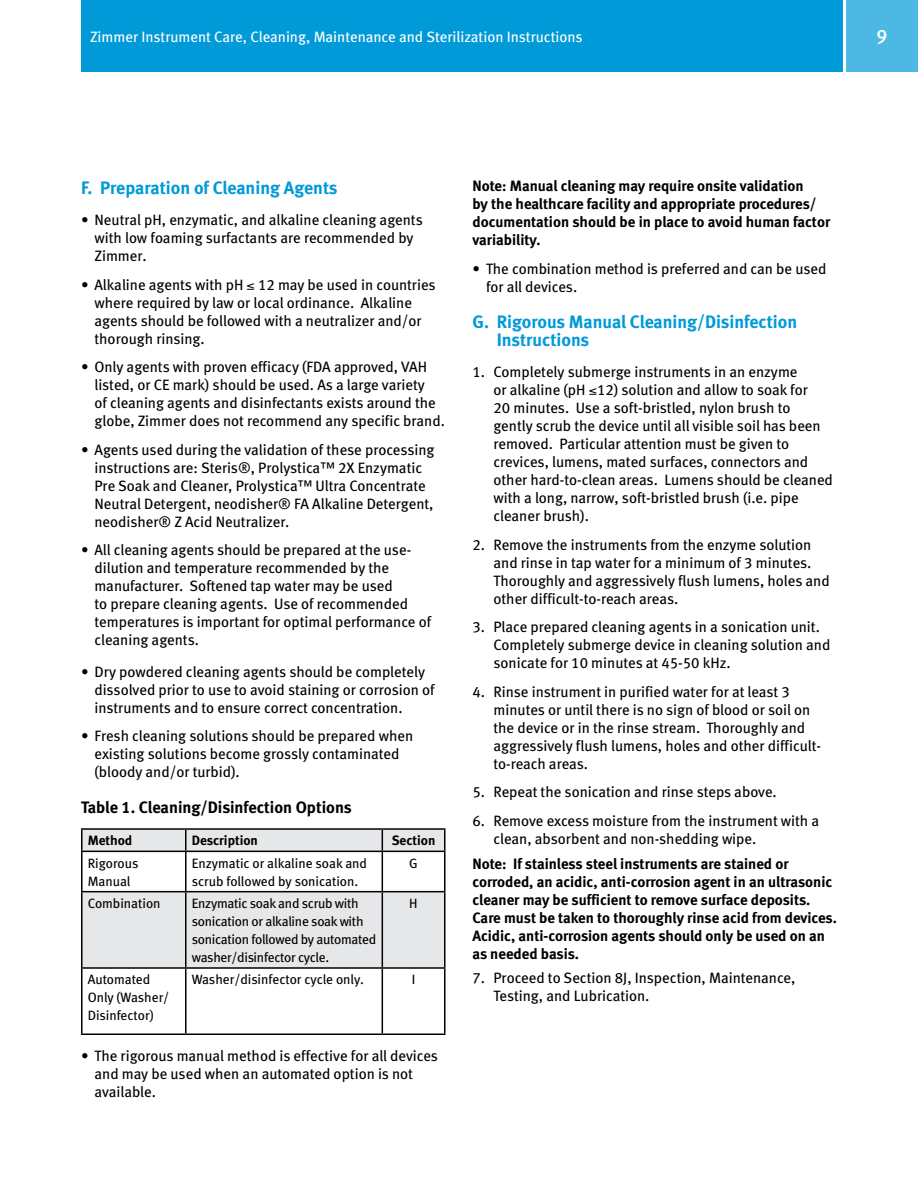
<style>
.page{position:relative;width:918px;height:1188px;background:#fff}
.page>*{position:absolute;margin:0;border:0;box-sizing:border-box;transform-origin:0 0}
.t1{font:19.5px "Meta Medium LF";color:#fff}
.t2{font:18px/18px "Meta Bold LF";color:#009ad9}
.t3{font:16.5px "Meta Bold LF";color:#000}
.t4{font:15px/18px "Meta Book LF";color:#000}
.t5{font:15px/18px "Meta Bold LF";color:#000}
.t6{font:15px "Meta Book LF";color:#fff}
.t7{font:13.5px/18px "Meta Book LF";letter-spacing:-.01em;color:#000}
.t8{font:13.5px "Meta Bold LF";color:#000}
</style>
<div class="page">
<div style="left:81px;top:0;width:762px;height:72px;background:#009ad9"></div>
<div style="left:846px;top:0;width:72px;height:72px;background:#4db8e4"></div>
<svg style="left:82px;top:830px;width:362px;height:137px;fill:#e6e7e8"></svg>
<hr style="left:81px;top:828px;width:105px;height:2px;background:#000">
<svg style="left:81px;top:830px;width:1px;height:21px"></svg>
<hr style="left:186px;top:828px;width:196px;height:2px;background:#000">
<hr style="left:185px;top:830px;width:2px;height:21px;background:#000">
<hr style="left:382px;top:828px;width:64px;height:2px;background:#000">
<svg style="left:382px;top:830px;width:1px;height:21px"></svg>
<hr style="left:444px;top:830px;width:2px;height:21px;background:#000">
<hr style="left:81px;top:851px;width:105px;height:1px;background:#000">
<hr style="left:81px;top:852px;width:1px;height:39px;background:#000">
<hr style="left:186px;top:851px;width:196px;height:1px;background:#000">
<hr style="left:185px;top:852px;width:2px;height:39px;background:#000">
<hr style="left:382px;top:851px;width:64px;height:1px;background:#000">
<hr style="left:382px;top:852px;width:1px;height:39px;background:#000">
<hr style="left:444px;top:852px;width:2px;height:39px;background:#000">
<hr style="left:81px;top:891px;width:105px;height:1px;background:#000">
<hr style="left:81px;top:892px;width:1px;height:75px;background:#000">
<hr style="left:186px;top:891px;width:196px;height:1px;background:#000">
<hr style="left:185px;top:892px;width:2px;height:75px;background:#000">
<hr style="left:382px;top:891px;width:64px;height:1px;background:#000">
<hr style="left:382px;top:892px;width:1px;height:75px;background:#000">
<hr style="left:444px;top:892px;width:2px;height:75px;background:#000">
<hr style="left:81px;top:967px;width:105px;height:2px;background:#000">
<hr style="left:81px;top:969px;width:1px;height:65px;background:#000">
<hr style="left:186px;top:967px;width:196px;height:2px;background:#000">
<hr style="left:185px;top:969px;width:2px;height:65px;background:#000">
<hr style="left:382px;top:967px;width:64px;height:2px;background:#000">
<hr style="left:382px;top:969px;width:1px;height:65px;background:#000">
<hr style="left:444px;top:969px;width:2px;height:65px;background:#000">
<hr style="left:81px;top:1034px;width:105px;height:1px;background:#000">
<hr style="left:186px;top:1034px;width:196px;height:1px;background:#000">
<hr style="left:382px;top:1034px;width:64px;height:1px;background:#000">
<p class="t6" style="left:90px;top:28px;width:494px">Zimmer Instrument Care, Cleaning, Maintenance and Sterilization Instructions</p>
<h1 class="t1" style="left:877px;top:25px;width:12px">9</h1>
<p class="t2" style="left:81px;top:178px;width:258px">F. Preparation of Cleaning Agents</p>
<p class="t4" style="left:94px;top:211px;width:330px;text-indent:-14px">• Neutral pH, enzymatic, and alkaline cleaning agents with low foaming surfactants are recommended by<br>Zimmer.</p>
<p class="t4" style="left:94px;top:276px;width:343px;text-indent:-14px">• Alkaline agents with pH ≤ 12 may be used in countries where required by law or local ordinance. Alkaline agents should be followed with a neutralizer and/or thorough rinsing.</p>
<p class="t4" style="left:94px;top:358px;width:352px;text-indent:-14px">• Only agents with proven efficacy (FDA approved, VAH listed, or CE mark) should be used. As a large variety<br>of cleaning agents and disinfectants exists around the globe, Zimmer does not recommend any specific brand.</p>
<p class="t4" style="left:94px;top:441px;width:341px;text-indent:-14px">• Agents used during the validation of these processing instructions are: Steris®, Prolystica™ 2X Enzymatic Pre Soak and Cleaner, Prolystica™ Ultra Concentrate Neutral Detergent, neodisher® FA Alkaline Detergent, neodisher® Z Acid Neutralizer.</p>
<p class="t4" style="left:94px;top:541px;width:338px;text-indent:-14px">• All cleaning agents should be prepared at the use&shy;dilution and temperature recommended by the manufacturer. Softened tap water may be used<br>to prepare cleaning agents. Use of recommended temperatures is important for optimal performance of cleaning agents.</p>
<p class="t4" style="left:94px;top:663px;width:342px;text-indent:-14px">• Dry powdered cleaning agents should be completely dissolved prior to use to avoid staining or corrosion of instruments and to ensure correct concentration.</p>
<p class="t4" style="left:94px;top:727px;width:320px;text-indent:-14px">• Fresh cleaning solutions should be prepared when existing solutions become grossly contaminated (bloody and/or turbid).</p>
<p class="t3" style="left:81px;top:798px;width:272px">Table 1. Cleaning/Disinfection Options</p>
<p class="t8" style="left:88px;top:833px;width:46px">Method</p>
<p class="t8" style="left:192px;top:833px;width:68px">Description</p>
<p class="t8" style="left:392px;top:833px;width:45px">Section</p>
<p class="t7" style="left:88px;top:854px;width:52px">Rigorous<br>Manual</p>
<p class="t7" style="left:192px;top:854px;width:177px">Enzymatic or alkaline soak and scrub followed by sonication.</p>
<p class="t7" style="left:409px;top:854px;width:10px">G</p>
<p class="t7" style="left:88px;top:894px;width:74px">Combination</p>
<p class="t7" style="left:192px;top:894px;width:186px">Enzymatic soak and scrub with sonication or alkaline soak with sonication followed by automated washer/disinfector cycle.</p>
<p class="t7" style="left:409px;top:894px;width:10px">H</p>
<p class="t7" style="left:88px;top:971px;width:83px">Automated<br>Only (Washer/<br>Disinfector)</p>
<p class="t7" style="left:192px;top:971px;width:174px">Washer/disinfector cycle only.</p>
<p class="t7" style="left:412px;top:971px;width:5px">I</p>
<p class="t4" style="left:94px;top:1046px;width:345px;text-indent:-14px">• The rigorous manual method is effective for all devices and may be used when an automated option is not available.</p>
<p class="t5" style="left:472px;top:177px;width:359px">Note: Manual cleaning may require onsite validation<br>by the healthcare facility and appropriate procedures/ documentation should be in place to avoid human factor variability.</p>
<p class="t4" style="left:486px;top:260px;width:342px;text-indent:-14px">• The combination method is preferred and can be used for all devices.</p>
<p class="t2" style="left:497px;top:313px;width:302px;text-indent:-24px">G. Rigorous Manual Cleaning/Disinfection<br>Instructions</p>
<p class="t4" style="left:494px;top:363px;width:341px;text-indent:-21px">1. Completely submerge instruments in an enzyme<br>or alkaline (pH ≤12) solution and allow to soak for<br>20 minutes. Use a soft-bristled, nylon brush to gently scrub the device until all visible soil has been removed. Particular attention must be given to crevices, lumens, mated surfaces, connectors and other hard-to-clean areas. Lumens should be cleaned with a long, narrow, soft-bristled brush (i.e. pipe cleaner brush).</p>
<p class="t4" style="left:494px;top:536px;width:338px;text-indent:-21px">2. Remove the instruments from the enzyme solution and rinse in tap water for a minimum of 3 minutes.<br>Thoroughly and aggressively flush lumens, holes and other difficult-to-reach areas.</p>
<p class="t4" style="left:494px;top:618px;width:338px;text-indent:-21px">3. Place prepared cleaning agents in a sonication unit.<br>Completely submerge device in cleaning solution and sonicate for 10 minutes at 45-50 kHz.</p>
<p class="t4" style="left:494px;top:683px;width:329px;text-indent:-21px">4. Rinse instrument in purified water for at least 3 minutes or until there is no sign of blood or soil on the device or in the rinse stream. Thoroughly and aggressively flush lumens, holes and other difficult&shy;to-reach areas.</p>
<p class="t4" style="left:472px;top:783px;width:306px">5. Repeat the sonication and rinse steps above.</p>
<p class="t4" style="left:494px;top:812px;width:327px;text-indent:-21px">6. Remove excess moisture from the instrument with a clean, absorbent and non-shedding wipe.</p>
<p class="t5" style="left:472px;top:854px;width:366px">Note: If stainless steel instruments are stained or corroded, an acidic, anti-corrosion agent in an ultrasonic cleaner may be sufficient to remove surface deposits.<br>Care must be taken to thoroughly rinse acid from devices.<br>Acidic, anti-corrosion agents should only be used on an as needed basis.</p>
<p class="t4" style="left:494px;top:969px;width:303px;text-indent:-21px">7. Proceed to Section 8J, Inspection, Maintenance,<br>Testing, and Lubrication.</p>
</div>
